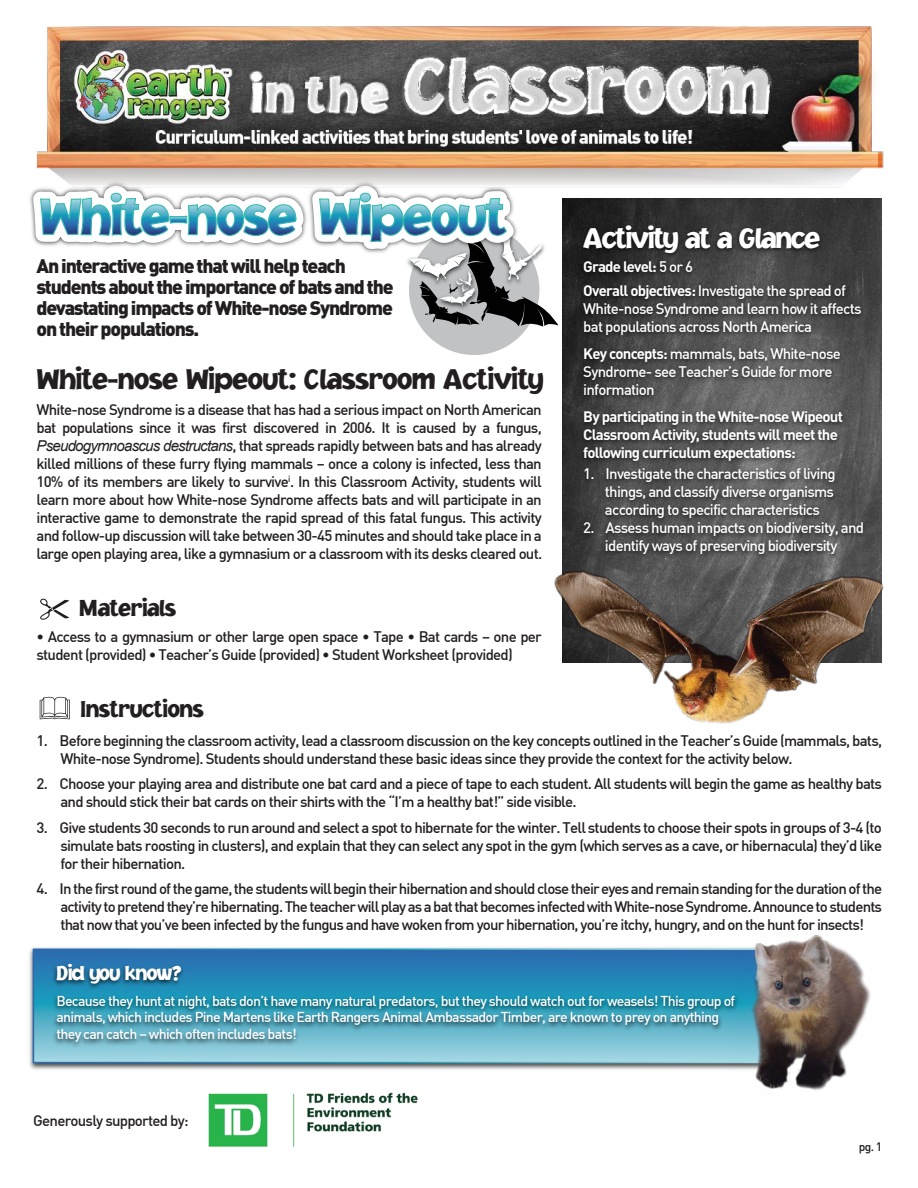
<style>
.page{position:relative;width:918px;height:1188px;background:#fff}
.page>*{position:absolute;margin:0;border:0;box-sizing:border-box;transform-origin:0 0}
.t1{font:29.7px "Jacoby ICG Black";letter-spacing:-.025em;color:#231f20}
.t2{font:29.7px "Jacoby ICG Black";letter-spacing:-.05em;color:#fff}
.t3{font:24px "Jacoby ICG Black";letter-spacing:-.025em;color:#231f20}
.t4{font:21.15px "Jacoby ICG Black";letter-spacing:-.05em;color:#fff}
.t5{font:900 19.5px/21px "DIN Pro";letter-spacing:-.06em;color:#231f20}
.t6{font:500 15px/18px "DIN";letter-spacing:-.05em;color:#231f20;text-align:justify}
.t7{font:500 15px/18px "DIN";letter-spacing:-.05em;color:#fff}
.t8{font:700 15px/18px "DIN Pro";letter-spacing:-.05em;color:#fff}
.t9{font:500 14.1px/17px "DIN";letter-spacing:-.05em;color:#fff}
.t10{font:500 12px "DIN";color:#231f20}
.s1{font-family:"DIN";font-weight:500}
.s2{font-family:"DIN Pro";font-weight:700}
.s3{font-family:"Arial";font-weight:400;font-style:italic}
</style>
<div class="page">
<img style="left:208px;top:1092px;width:210px;height:55px">
<img style="left:562px;top:198px;width:320px;height:292px">
<img style="left:577px;top:219px;width:298px;height:271px">
<img style="left:29px;top:947px;width:701px;height:123px">
<svg style="left:36px;top:952px;width:694px;height:108px;background:#327cb5"></svg>
<img style="left:50px;top:958px;width:680px;height:103px">
<svg style="left:40px;top:697px;width:30px;height:22px"></svg>
<svg style="left:30px;top:192px;width:528px;height:428px"></svg>
<img style="left:536px;top:490px;width:348px;height:234px">
<img style="left:32px;top:26px;width:852px;height:166px">
<img style="left:730px;top:929px;width:141px;height:161px">
<h1 class="t2" style="left:583px;top:220px;width:239px">Activity at a Glance</h1>
<p class="t8" style="left:583px;top:257px;width:111px">Grade level: <span class="s1">5 or 6</span></p>
<p class="t7" style="left:583px;top:281px;width:280px"><span class="s2">Overall objectives:</span> Investigate the spread of<br>White-nose Syndrome and learn how it affects bat populations across North America</p>
<p class="t7" style="left:583px;top:344px;width:259px"><span class="s2">Key concepts:</span> mammals, bats, White-nose<br>Syndrome- see Teacher’s Guide for more information</p>
<p class="t8" style="left:583px;top:407px;width:261px">By participating in the White-nose Wipeout<br>Classroom Activity, students will meet the following curriculum expectations:</p>
<p class="t7" style="left:605px;top:464px;width:232px;text-align:justify;text-indent:-22px">1. Investigate the characteristics of living things, and classify diverse organisms according to specific characteristics</p>
<p class="t7" style="left:583px;top:518px;width:282px;text-align:center">2. Assess human impacts on biodiversity, and identify ways of preserving biodiversity</p>
<h3 class="t5" style="left:36px;top:255px;width:359px">An interactive game that will help teach students about the importance of bats and the devastating impacts of White-nose Syndrome on their populations.</h3>
<h1 class="t1" style="left:37px;top:361px;width:509px">White-nose Wipeout: Classroom Activity</h1>
<p class="t6" style="left:37px;top:400px;width:507px">White-nose Syndrome is a disease that has had a serious impact on North American bat populations since it was first discovered in 2006. It is caused by a fungus, <span class="s3">Pseudogymnoascus destructans</span>, that spreads rapidly between bats and has already killed millions of these furry flying mammals – once a colony is infected, less than 10% of its members are likely to survive<sup>i</sup>. In this Classroom Activity, students will learn more about how White-nose Syndrome affects bats and will participate in an interactive game to demonstrate the rapid spread of this fatal fungus. This activity and follow-up discussion will take between 30-45 minutes and should take place in a large open playing area, like a gymnasium or a classroom with its desks cleared out.</p>
<h2 class="t3" style="left:79px;top:594px;width:99px">Materials</h2>
<p class="t6" style="left:37px;top:627px;width:507px">• Access to a gymnasium or other large open space • Tape • Bat cards – one per student (provided) • Teacher’s Guide (provided) • Student Worksheet (provided)</p>
<h2 class="t3" style="left:79px;top:695px;width:126px">Instructions</h2>
<p class="t6" style="left:60px;top:731px;width:823px;text-indent:-24px">1. Before beginning the classroom activity, lead a classroom discussion on the key concepts outlined in the Teacher’s Guide (mammals, bats,<br>White-nose Syndrome). Students should understand these basic ideas since they provide the context for the activity below.</p>
<p class="t6" style="left:60px;top:774px;width:823px;text-indent:-24px">2. Choose your playing area and distribute one bat card and a piece of tape to each student. All students will begin the game as healthy bats and should stick their bat cards on their shirts with the “I’m a healthy bat!” side visible.</p>
<p class="t6" style="left:60px;top:818px;width:823px;text-indent:-24px">3. Give students 30 seconds to run around and select a spot to hibernate for the winter. Tell students to choose their spots in groups of 3-4 (to simulate bats roosting in clusters), and explain that they can select any spot in the gym (which serves as a cave, or hibernacula) they’d like for their hibernation.</p>
<p class="t6" style="left:60px;top:879px;width:823px;text-indent:-24px">4. In the first round of the game, the students will begin their hibernation and should close their eyes and remain standing for the duration of the activity to pretend they’re hibernating. The teacher will play as a bat that becomes infected with White-nose Syndrome. Announce to students that now that you’ve been infected by the fungus and have woken from your hibernation, you’re itchy, hungry, and on the hunt for insects!</p>
<h3 class="t4" style="left:56px;top:960px;width:127px">Did you know?</h3>
<p class="t9" style="left:56px;top:991px;width:680px">Because they hunt at night, bats don’t have many natural predators, but they should watch out for weasels! This group of animals, which includes Pine Martens like Earth Rangers Animal Ambassador Timber, are known to prey on anything they can catch – which often includes bats!</p>
<p class="t6" style="left:33px;top:1112px;width:157px">Generously supported by:</p>
<p class="t10" style="left:859px;top:1139px;width:25px">pg. 1</p>
</div>
